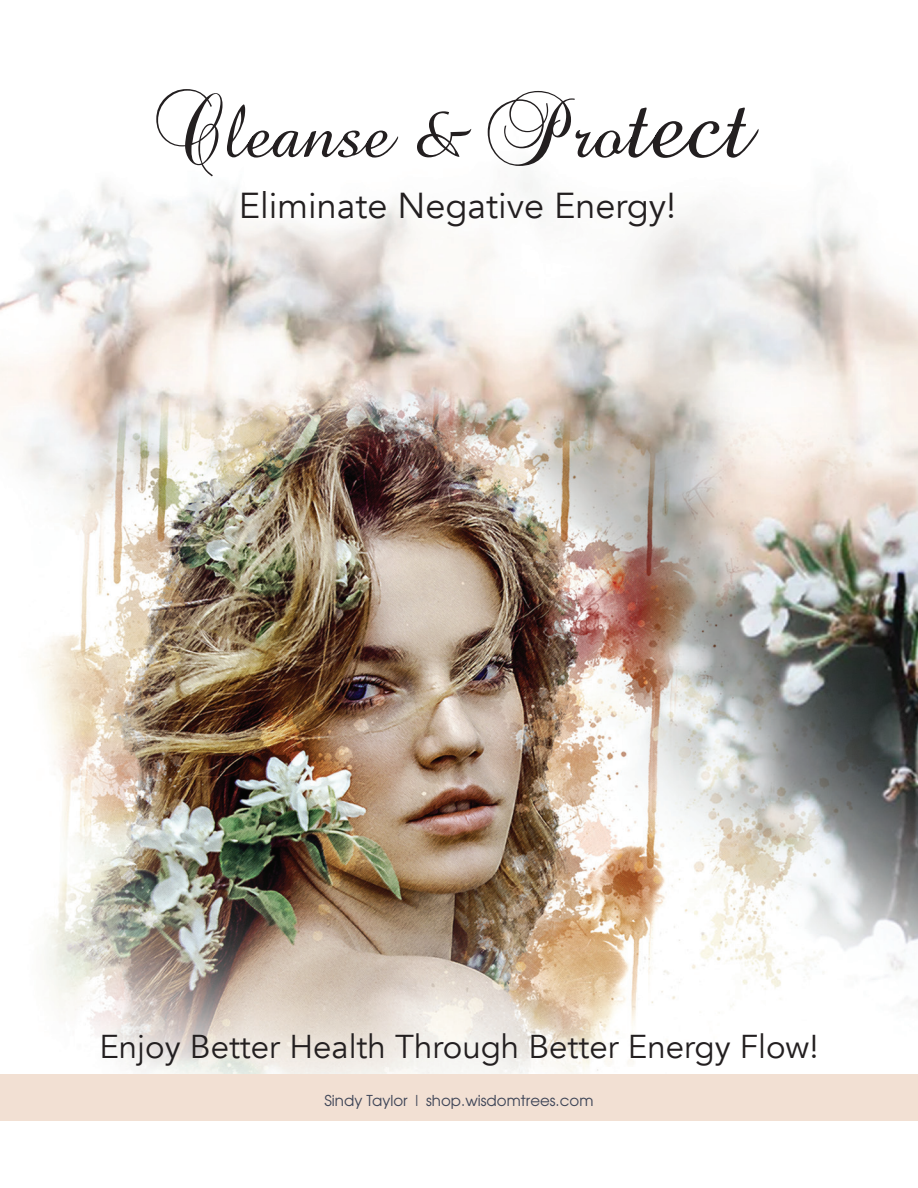
<style>
.page{position:relative;width:918px;height:1188px;background:#fff}
.page>*{position:absolute;margin:0;border:0;box-sizing:border-box;transform-origin:0 0}
.t1{font:36px "Avenir";color:#231f20}
.t2{font:33px "Avenir";color:#231f20}
.t3{font:15px "Avant Garde";color:#3f4658}
</style>
<div class="page">
<img style="left:0;top:176px;width:918px;height:899px">
<div style="left:0;top:1075px;width:918px;height:46px;background:#f2e0d3"></div>
<svg style="left:156px;top:89px;width:603px;height:87px"></svg>
<p class="t1" style="left:239px;top:184px;width:439px">Eliminate Negative Energy!</p>
<p class="t2" style="left:99px;top:1027px;width:721px">Enjoy Better Health Through Better Energy Flow!</p>
<p class="t3" style="left:324px;top:1091px;width:270px">Sindy Taylor | shop.wisdomtrees.com</p>
</div>
